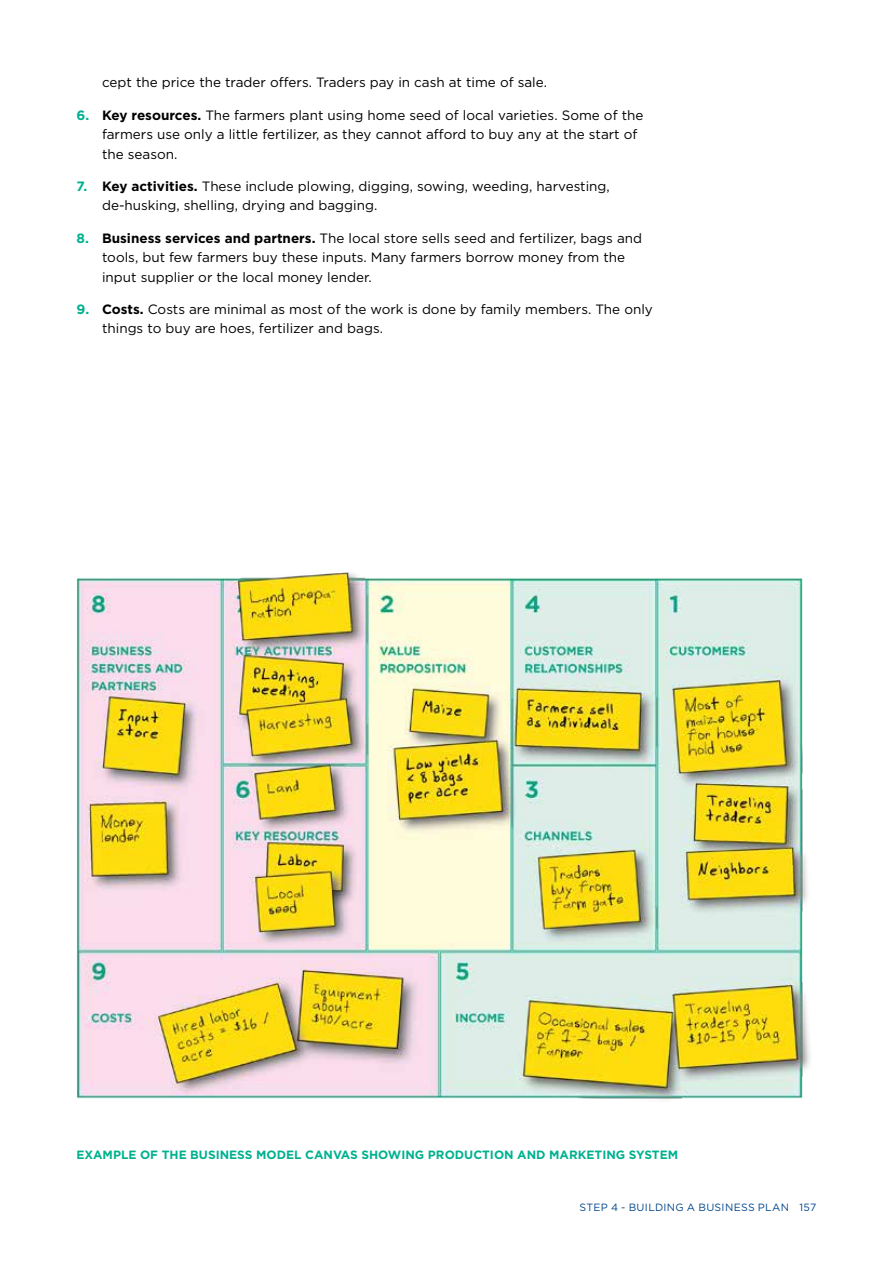
<style>
.page{position:relative;width:893px;height:1263px;background:#fff}
.page>*{position:absolute;margin:0;border:0;box-sizing:border-box;transform-origin:0 0}
.t1{font:13.5px/19.5px "Gotham";color:#000}
.t2{font:700 12px "Gotham";color:#00b18f}
.t3{font:10.5px "Gotham";letter-spacing:.03em;color:#00468b}
.s1{font-weight:700;color:#00b18f}
.s2{font-weight:700}
</style>
<div class="page">
<img style="left:77px;top:572px;width:733px;height:527px">
<p class="t1" style="left:102px;top:73px;width:446px">cept the price the trader offers. Traders pay in cash at time of sale.</p>
<p class="t1" style="left:102px;top:105px;width:543px;text-indent:-26px"><span class="s1">6.</span> <span class="s2">Key resources.</span> The farmers plant using home seed of local varieties. Some of the farmers use only a little fertilizer, as they cannot afford to buy any at the start of the season.</p>
<p class="t1" style="left:102px;top:176px;width:509px;text-indent:-26px"><span class="s1">7.</span> <span class="s2">Key activities.</span> These include plowing, digging, sowing, weeding, harvesting, de-husking, shelling, drying and bagging.</p>
<p class="t1" style="left:102px;top:228px;width:541px;text-indent:-26px"><span class="s1">8.</span> <span class="s2">Business services and partners.</span> The local store sells seed and fertilizer, bags and tools, but few farmers buy these inputs. Many farmers borrow money from the input supplier or the local money lender.</p>
<p class="t1" style="left:102px;top:299px;width:552px;text-indent:-26px"><span class="s1">9.</span> <span class="s2">Costs.</span> Costs are minimal as most of the work is done by family members. The only things to buy are hoes, fertilizer and bags.</p>
<p class="t2" style="left:77px;top:1146px;width:603px">EXAMPLE OF THE BUSINESS MODEL CANVAS SHOWING PRODUCTION AND MARKETING SYSTEM</p>
<p class="t3" style="left:580px;top:1200px;width:15px">Step</p>
<p class="t3" style="left:611px;top:1200px;width:96px">4 - Building a bus</p>
<p class="t3" style="left:722px;top:1200px;width:12px">iness</p>
<p class="t3" style="left:758px;top:1200px;width:9px">plan</p>
<p class="t3" style="left:799px;top:1200px;width:18px">157</p>
</div>
